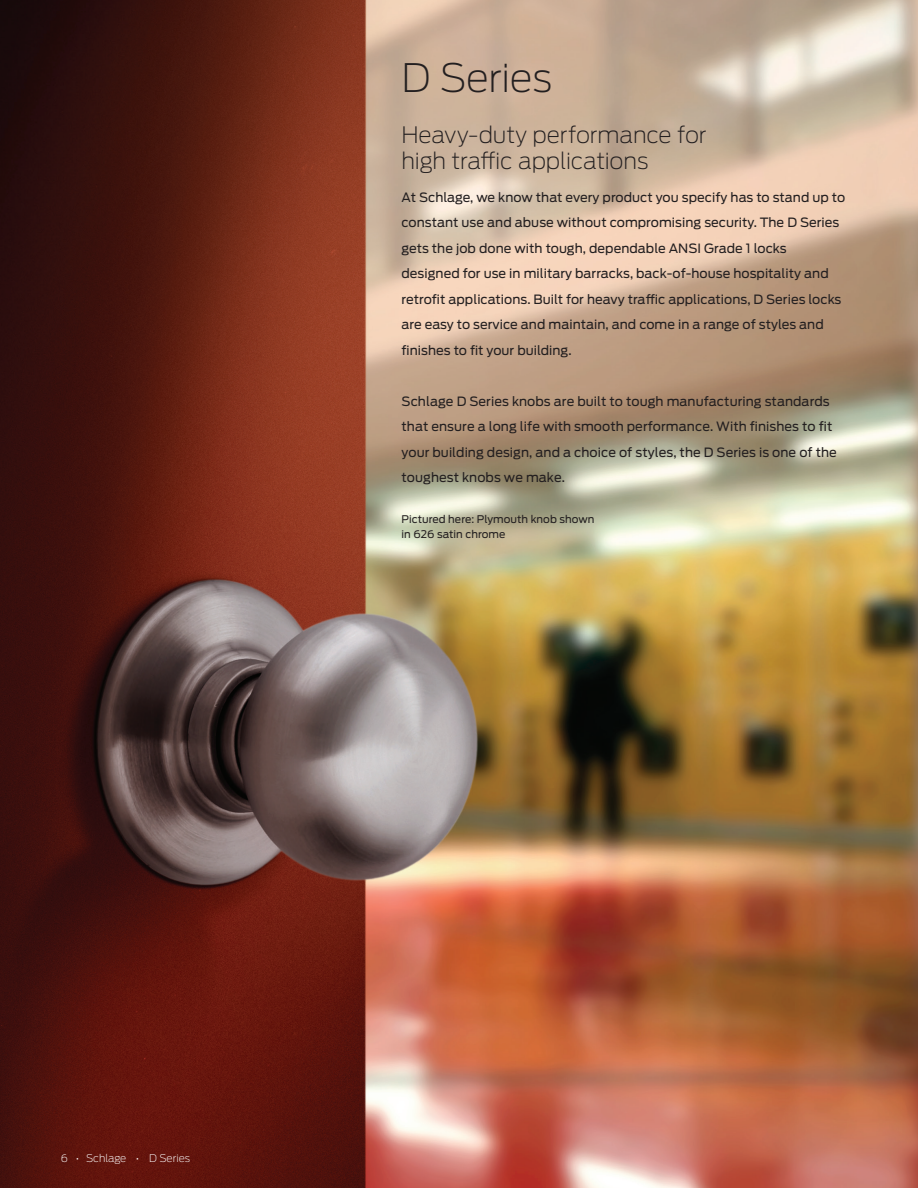
<style>
.page{position:relative;width:918px;height:1188px;background:#fff}
.page>*{position:absolute;margin:0;border:0;box-sizing:border-box;transform-origin:0 0}
.Headline_26_31pt{font:200 39px "Antenna";letter-spacing:-.01em;color:#231f20}
.Subheadline_15_17pt{font:200 22.5px/25.5px "Antenna";letter-spacing:-.01em;color:#231f20}
.Body_text_8_5_13pt{font:12.75px/25.5px "Antenna";letter-spacing:.005em;color:#231f20}
.Caption_7_10pt{font:10.5px "Antenna";letter-spacing:.005em;color:#231f20}
.Left_folio_7_12pt{font:200 10.5px "Antenna";letter-spacing:-.01em;color:#fff}
</style>
<div class="page">
<img style="left:0;top:0;width:918px;height:1188px">
<p class="Headline_26_31pt" style="left:402px;top:56px;width:152px">D Series</p>
<p class="Subheadline_15_17pt" style="left:402px;top:122px;width:307px">Heavy-duty performance for high traffic applications</p>
<p class="Body_text_8_5_13pt" style="left:402px;top:184px;width:445px">At Schlage, we know that every product you specify has to stand up to constant use and abuse without compromising security. The D Series gets the job done with tough, dependable ANSI Grade 1 locks designed for use in military barracks, back-of-house hospitality and retrofit applications. Built for heavy traffic applications, D Series locks are easy to service and maintain, and come in a range of styles and finishes to fit your building.</p>
<p class="Body_text_8_5_13pt" style="left:402px;top:388px;width:437px">Schlage D Series knobs are built to tough manufacturing standards that ensure a long life with smooth performance. With finishes to fit your building design, and a choice of styles, the D Series is one of the toughest knobs we make.</p>
<p class="Caption_7_10pt" style="left:402px;top:513px;width:194px">Pictured here: Plymouth knob shown</p>
<p class="Caption_7_10pt" style="left:402px;top:528px;width:105px">in 626 satin chrome</p>
<p class="Left_folio_7_12pt" style="left:61px;top:1152px;width:131px">6 • Schlage • D Series</p>
</div>
